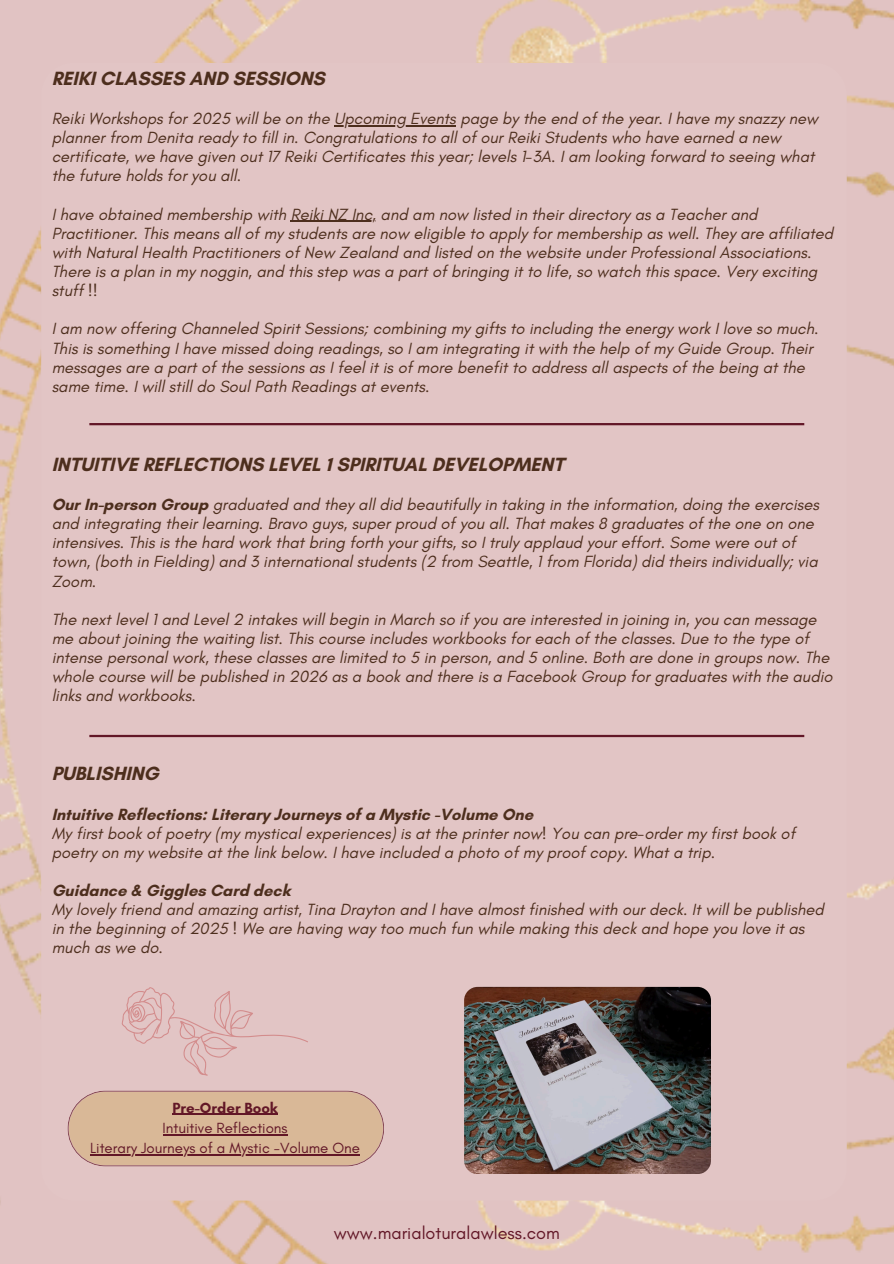
<style>
.page{position:relative;width:894px;height:1264px;background:#fff}
.page>*{position:absolute;margin:0;border:0;box-sizing:border-box;transform-origin:0 0}
.t1{font:700 19.5px "Glacial Indifference";color:#4d2e1d}
.t2{font:18px "Glacial Indifference";color:#621727}
.t3{font:italic 16.5px/19.2px "Glacial Indifference";color:#4d2e1d}
.t4{font:700 16.5px "Glacial Indifference";color:#4d2e1d}
.t5{font:15px "Glacial Indifference";color:#621727}
.t6{font:700 15px "Glacial Indifference";color:#621727}
.s1{font-weight:700;font-style:normal}
</style>
<div class="page">
<img style="left:0;top:0;width:893px;height:1263px">
<div style="left:41px;top:63px;width:805px;height:1137px;background:#e2c5c5;border-radius:32px"></div>
<hr style="left:334px;top:125px;width:122px;height:1px;background:#4d2e1d">
<hr style="left:291px;top:221px;width:85px;height:1px;background:#4d2e1d">
<hr style="left:89px;top:423px;width:715px;height:2px;background:#621727">
<svg style="left:67px;top:987px;width:317px;height:179px"></svg>
<hr style="left:89px;top:735px;width:715px;height:2px;background:#621727">
<img style="left:464px;top:986px;width:246px;height:187px;border-radius:14px">
<hr style="left:172px;top:1113px;width:106px;height:1px;background:#621727">
<hr style="left:163px;top:1134px;width:124px;height:1px;background:#621727">
<hr style="left:90px;top:1154px;width:270px;height:1px;background:#621727">
<p class="t1" style="left:52px;top:66px;width:274px">REIKI CLASSES AND SESSIONS</p>
<p class="t3" style="left:52px;top:108px;width:767px">Reiki Workshops for 2025 will be on the Upcoming Events page by the end of the year. I have my snazzy new planner from Denita ready to fill in. Congratulations to all of our Reiki Students who have earned a new certificate, we have given out 17 Reiki Certificates this year; levels 1-3A. I am looking forward to seeing what the future holds for you all.</p>
<p class="t3" style="left:52px;top:204px;width:782px">I have obtained membership with Reiki NZ Inc, and am now listed in their directory as a Teacher and Practitioner. This means all of my students are now eligible to apply for membership as well. They are affiliated with Natural Health Practitioners of New Zealand and listed on the website under Professional Associations.<br>There is a plan in my noggin, and this step was a part of bringing it to life, so watch this space. Very exciting stuff !!</p>
<p class="t3" style="left:52px;top:319px;width:768px">I am now offering Channeled Spirit Sessions; combining my gifts to including the energy work I love so much.<br>This is something I have missed doing readings, so I am integrating it with the help of my Guide Group. Their messages are a part of the sessions as I feel it is of more benefit to address all aspects of the being at the same time. I will still do Soul Path Readings at events.</p>
<p class="t1" style="left:52px;top:452px;width:513px">INTUITIVE REFLECTIONS LEVEL 1 SPIRITUAL DEVELOPMENT</p>
<p class="t3" style="left:52px;top:494px;width:768px"><span class="s1">Our In-person Group</span> graduated and they all did beautifully in taking in the information, doing the exercises and integrating their learning. Bravo guys, super proud of you all. That makes 8 graduates of the one on one intensives. This is the hard work that bring forth your gifts, so I truly applaud your effort. Some were out of town, (both in Fielding) and 3 international students (2 from Seattle, 1 from Florida) did theirs individually; via Zoom.</p>
<p class="t3" style="left:52px;top:609px;width:782px">The next level 1 and Level 2 intakes will begin in March so if you are interested in joining in, you can message me about joining the waiting list. This course includes workbooks for each of the classes. Due to the type of intense personal work, these classes are limited to 5 in person, and 5 online. Both are done in groups now. The whole course will be published in 2026 as a book and there is a Facebook Group for graduates with the audio links and workbooks.</p>
<p class="t1" style="left:52px;top:761px;width:109px">PUBLISHING</p>
<p class="t4" style="left:52px;top:803px;width:483px">Intuitive Reflections: Literary Journeys of a Mystic -Volume One</p>
<p class="t3" style="left:52px;top:823px;width:745px">My first book of poetry (my mystical experiences) is at the printer now! You can pre-order my first book of poetry on my website at the link below. I have included a photo of my proof copy. What a trip.</p>
<p class="t4" style="left:52px;top:880px;width:240px">Guidance &amp; Giggles Card deck</p>
<p class="t3" style="left:52px;top:899px;width:773px">My lovely friend and amazing artist, Tina Drayton and I have almost finished with our deck. It will be published in the beginning of 2025 ! We are having way too much fun while making this deck and hope you love it as much as we do.</p>
<p class="t6" style="left:172px;top:1098px;width:107px">Pre-Order Book</p>
<p class="t5" style="left:163px;top:1118px;width:126px">Intuitive Reflections</p>
<p class="t5" style="left:90px;top:1138px;width:271px">Literary Journeys of a Mystic -Volume One</p>
<p class="t2" style="left:333px;top:1222px;width:227px">www.marialoturalawless.com</p>
</div>
